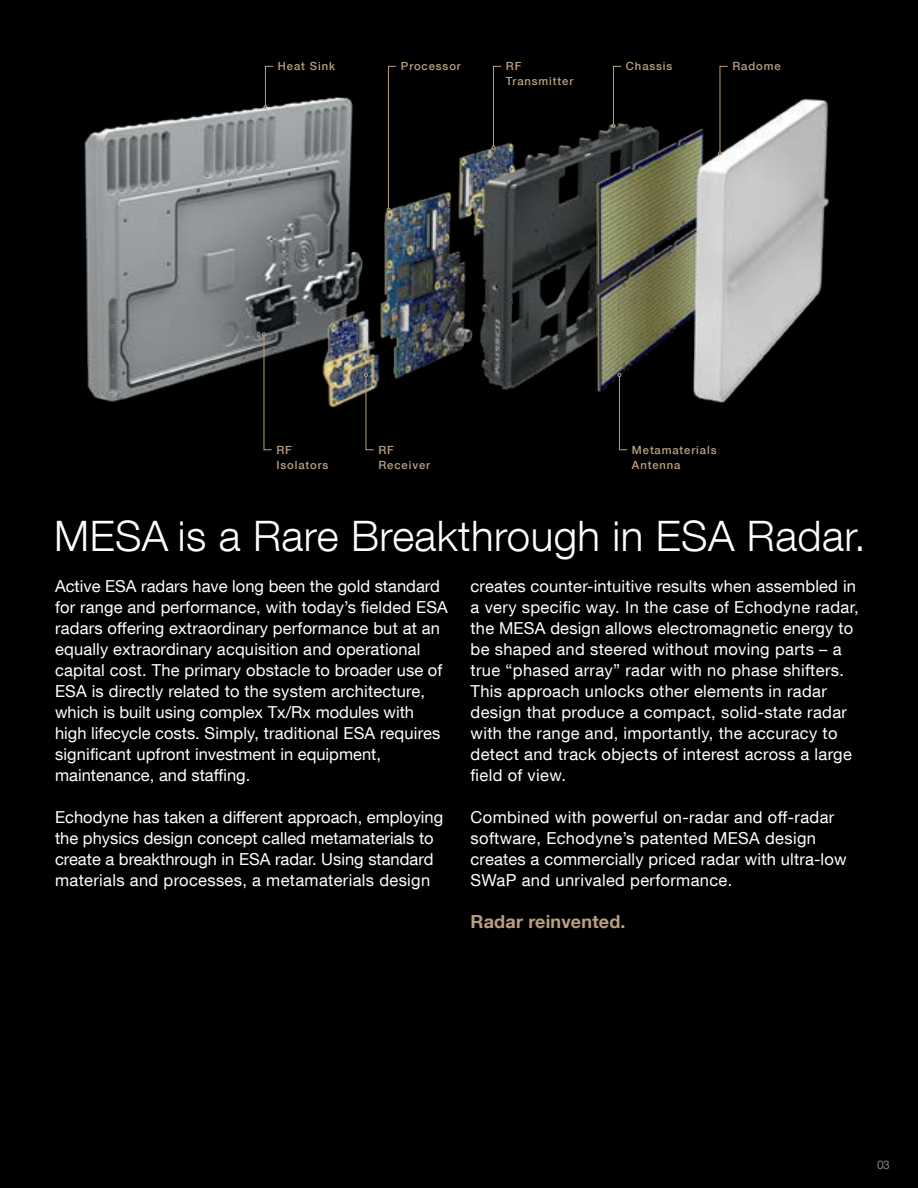
<style>
.page{position:relative;width:918px;height:1188px;background:#000}
.page>*{position:absolute;margin:0;border:0;box-sizing:border-box;transform-origin:0 0}
.t1{font:300 42px "Helvetica Neue LT Com";letter-spacing:.01em;color:#fff}
.t2{font:700 18px "Helvetica Neue LT Com";letter-spacing:.01em;color:#ba9f80}
.t3{font:16.5px/21px "Helvetica Neue LT Com";letter-spacing:.01em;color:#fff}
.t4{font:12px "Helvetica Neue LT Com";color:#7c8184}
.t5{font:500 11.25px/15px "Helvetica Neue LT Com";letter-spacing:.08em;color:#ba9f80}
</style>
<div class="page">
<img style="left:84px;top:97px;width:745px;height:311px">
<svg style="left:718px;top:66px;width:10px;height:89px"></svg>
<svg style="left:612px;top:66px;width:10px;height:62px"></svg>
<svg style="left:492px;top:66px;width:10px;height:84px"></svg>
<svg style="left:387px;top:66px;width:10px;height:146px"></svg>
<svg style="left:264px;top:66px;width:10px;height:43px"></svg>
<svg style="left:618px;top:373px;width:10px;height:78px"></svg>
<svg style="left:364px;top:373px;width:10px;height:78px"></svg>
<svg style="left:262px;top:332px;width:10px;height:119px"></svg>
<p class="t5" style="left:278px;top:58px;width:59px">Heat Sink</p>
<p class="t5" style="left:401px;top:58px;width:61px">Processor</p>
<p class="t5" style="left:506px;top:58px;width:17px">RF</p>
<p class="t5" style="left:626px;top:58px;width:48px">Chassis</p>
<p class="t5" style="left:732px;top:58px;width:50px">Radome</p>
<p class="t5" style="left:506px;top:73px;width:69px">Transmitter</p>
<p class="t5" style="left:276px;top:442px;width:54px">RF<br>Isolators</p>
<p class="t5" style="left:378px;top:442px;width:53px">RF<br>Receiver</p>
<p class="t5" style="left:632px;top:442px;width:86px">Metamaterials<br>Antenna</p>
<h1 class="t1" style="left:54px;top:511px;width:813px">MESA is a Rare Breakthrough in ESA Radar.</h1>
<p class="t3" style="left:55px;top:576px;width:394px">Active ESA radars have long been the gold standard for range and performance, with today’s fielded ESA radars offering extraordinary performance but at an equally extraordinary acquisition and operational capital cost. The primary obstacle to broader use of ESA is directly related to the system architecture, which is built using complex Tx/Rx modules with high lifecycle costs. Simply, traditional ESA requires significant upfront investment in equipment, maintenance, and staffing.</p>
<p class="t3" style="left:55px;top:807px;width:390px">Echodyne has taken a different approach, employing the physics design concept called metamaterials to create a breakthrough in ESA radar. Using standard materials and processes, a metamaterials design</p>
<p class="t3" style="left:471px;top:576px;width:390px">creates counter-intuitive results when assembled in a very specific way. In the case of Echodyne radar, the MESA design allows electromagnetic energy to be shaped and steered without moving parts – a true “phased array” radar with no phase shifters.<br>This approach unlocks other elements in radar design that produce a compact, solid-state radar with the range and, importantly, the accuracy to detect and track objects of interest across a large field of view.</p>
<p class="t3" style="left:471px;top:807px;width:377px">Combined with powerful on-radar and off-radar software, Echodyne’s patented MESA design creates a commercially priced radar with ultra-low SWaP and unrivaled performance.</p>
<p class="t2" style="left:471px;top:910px;width:156px">Radar reinvented.</p>
<p class="t4" style="left:877px;top:1157px;width:14px">03</p>
</div>
